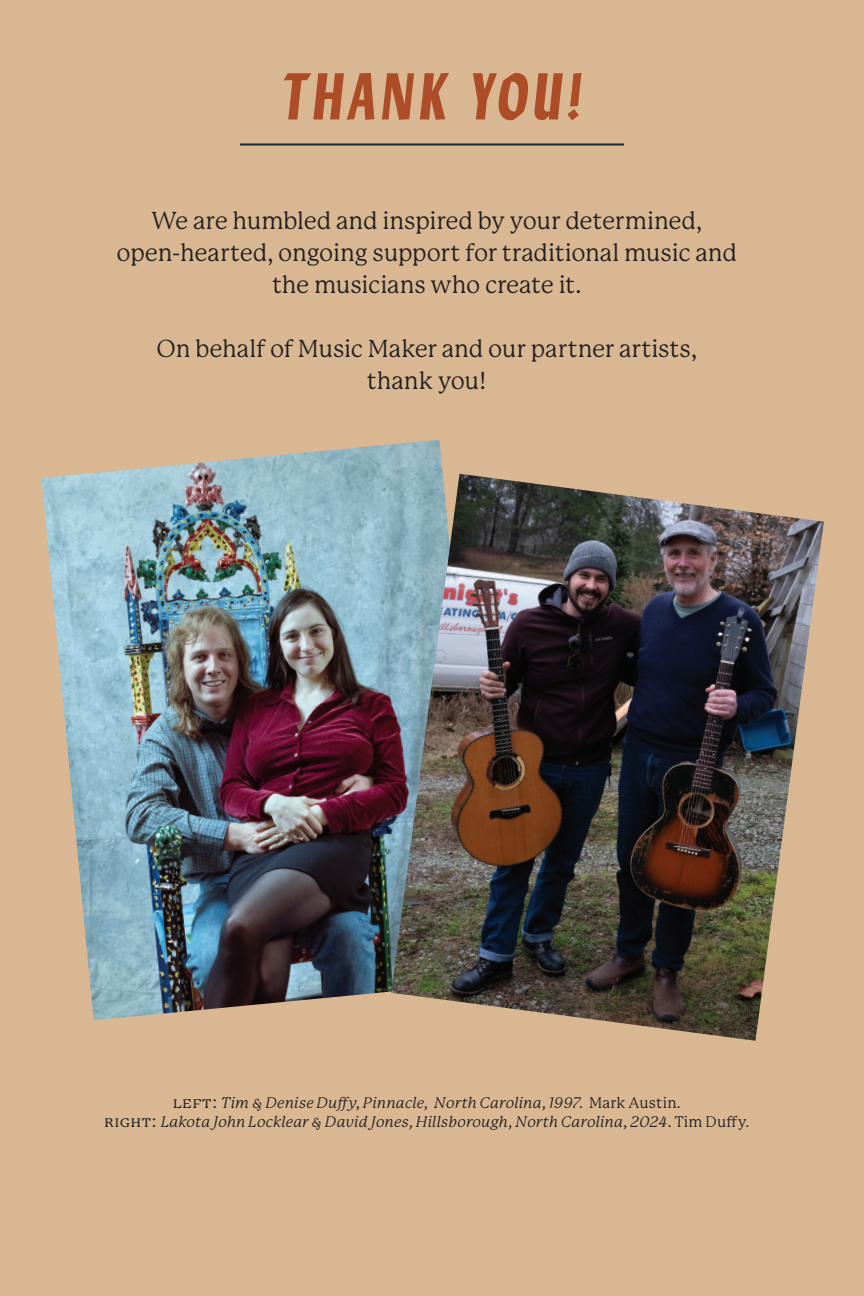
<style>
.page{position:relative;width:864px;height:1296px;background:#d8b792}
.page>*{position:absolute;margin:0;border:0;box-sizing:border-box;transform-origin:0 0}
.Header_with_rule_under{font:italic 700 66px "Lydia Condensed";letter-spacing:.06em;color:#ad4d27}
.Featured_text{font:24px/32px "P22 Mackinac Pro";letter-spacing:-.005em;color:#231f20;text-align:center}
.t1{font:italic 15px "P22 Mackinac Pro";letter-spacing:.005em;color:#231f20}
.s1{font-style:normal;font-size:17px}
.s2{font-style:normal}
</style>
<div class="page">
<hr style="left:240px;top:143px;width:384px;height:2px;background:#162a38">
<img style="left:41px;top:440px;width:420px;height:580px">
<img style="left:391px;top:474px;width:433px;height:567px">
<p class="Header_with_rule_under" style="left:282px;top:48px;width:302px">THANK YOU!</p>
<p class="Featured_text" style="left:117px;top:205px;width:622px">We are humbled and inspired by your determined, open-hearted, ongoing support for traditional music and the musicians who create it.</p>
<p class="Featured_text" style="left:156px;top:333px;width:542px">On behalf of Music Maker and our partner artists, thank you!</p>
<p class="t1" style="left:173px;top:1095px;width:509px"><span class="s1">left:</span> Tim &amp; Denise Duffy, Pinnacle, North Carolina, 1997. <span class="s2">Mark Austin.</span></p>
<p class="t1" style="left:104px;top:1114px;width:647px"><span class="s1">right:</span> Lakota John Locklear &amp; David Jones, Hillsborough, North Carolina, 2024. <span class="s2">Tim Duffy.</span></p>
</div>
